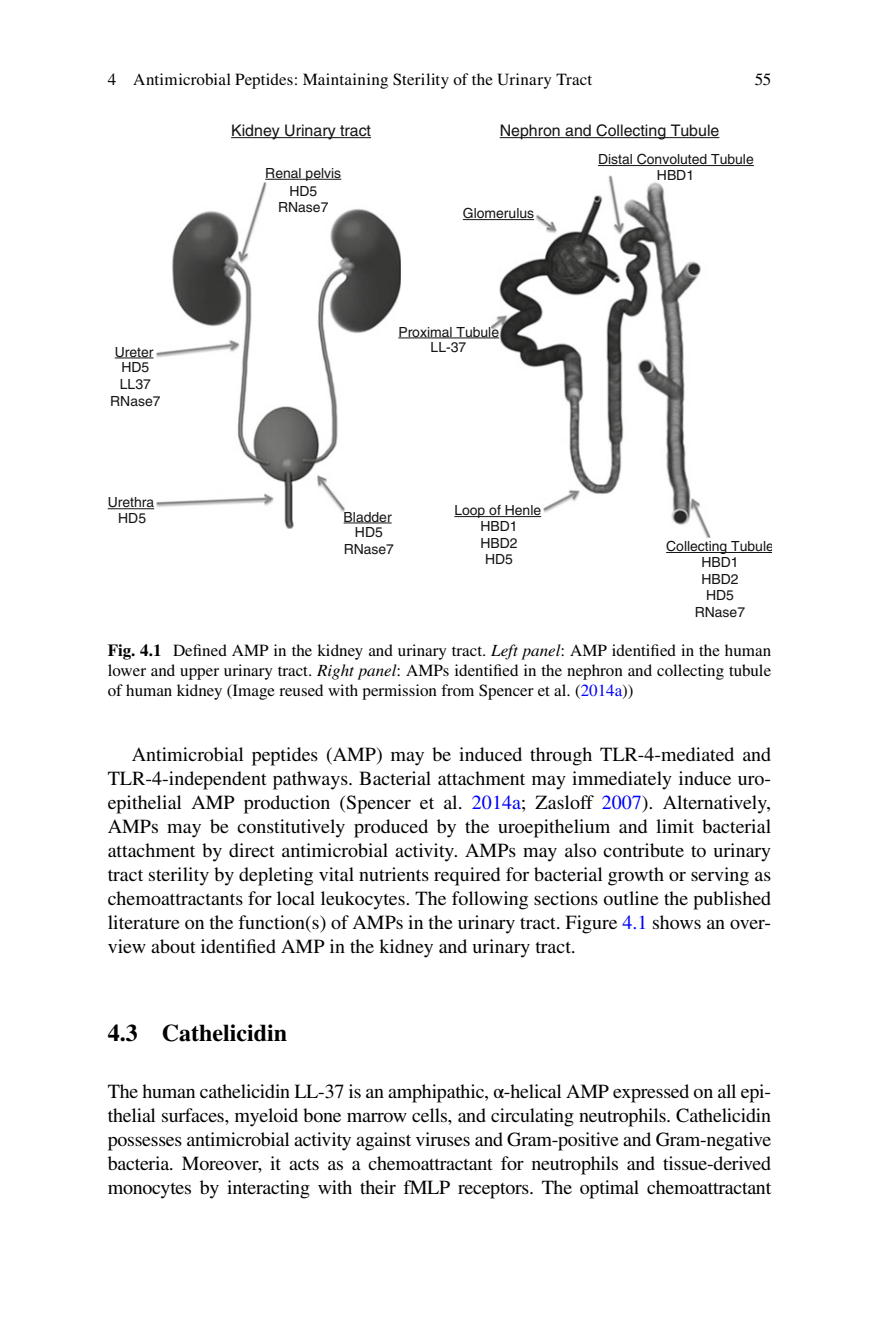
<style>
.page{position:relative;width:879px;height:1333px;background:#fff}
.page>*{position:absolute;margin:0;border:0;box-sizing:border-box;transform-origin:0 0}
.t1{font:700 24px "Pynxqq Times";color:#000}
.t2{font:20px/24px "Qtmjsf Times";letter-spacing:-.015em;color:#000;text-align:justify}
.t3{font:17px/20px "Qtmjsf Times";color:#000;text-align:justify}
.t4{font:16px "Nsbpfn Helvetica";color:#131413}
.t5{font:14px/16.4px "Nsbpfn Helvetica";color:#131413;text-align:center}
.s1{font-family:"Pynxqq Times";font-weight:700}
.s2{font-family:"Gpvqwj Times";font-style:italic}
.s3{color:#0000fa}
.s4{font-family:"Hmpmhj STIX General"}
</style>
<div class="page">
<img style="left:156px;top:182px;width:245px;height:347px">
<img style="left:492px;top:176px;width:218px;height:361px">
<hr style="left:231px;top:137px;width:140px;height:1px;background:#131413">
<hr style="left:500px;top:137px;width:219px;height:1px;background:#131413">
<hr style="left:265px;top:179px;width:76px;height:1px;background:#131413">
<hr style="left:463px;top:219px;width:71px;height:1px;background:#131413">
<hr style="left:598px;top:165px;width:156px;height:1px;background:#131413">
<hr style="left:398px;top:337px;width:101px;height:1px;background:#131413">
<hr style="left:115px;top:357px;width:38px;height:1px;background:#131413">
<hr style="left:108px;top:508px;width:46px;height:1px;background:#131413">
<hr style="left:344px;top:522px;width:48px;height:1px;background:#131413">
<hr style="left:454px;top:516px;width:87px;height:1px;background:#131413">
<hr style="left:666px;top:552px;width:105px;height:1px;background:#131413">
<p class="t3" style="left:108px;top:71px;width:486px">4 Antimicrobial Peptides: Maintaining Sterility of the Urinary Tract</p>
<p class="t3" style="left:755px;top:71px;width:18px">55</p>
<p class="t4" style="left:231px;top:124px;width:141px">Kidney Urinary tract</p>
<p class="t4" style="left:500px;top:124px;width:221px">Nephron and Collecting Tubule</p>
<p class="t5" style="left:265px;top:166px;width:77px">Renal pelvis</p>
<p class="t5" style="left:463px;top:206px;width:73px">Glomerulus</p>
<p class="t5" style="left:598px;top:153px;width:157px;line-height:15.6px">Distal Convoluted Tubule<br>HBD1</p>
<p class="t5" style="left:278px;top:184px;width:52px">HD5<br>RNase7</p>
<p class="t5" style="left:398px;top:325px;width:102px">Proximal Tubule</p>
<p class="t5" style="left:115px;top:345px;width:40px">Ureter</p>
<p class="t5" style="left:431px;top:340px;width:37px">LL-37</p>
<p class="t5" style="left:110px;top:360px;width:52px">HD5<br>LL37<br>RNase7</p>
<p class="t5" style="left:108px;top:496px;width:48px;line-height:15.6px">Urethra<br>HD5</p>
<p class="t5" style="left:344px;top:510px;width:52px">Bladder<br>HD5<br>RNase7</p>
<p class="t5" style="left:454px;top:503px;width:88px">Loop of Henle<br>HBD1<br>HBD2<br>HD5</p>
<p class="t5" style="left:666px;top:539px;width:109px">Collecting Tubule<br>HBD1<br>HBD2<br>HD5<br>RNase7</p>
<p class="t3" style="left:108px;top:641px;width:665px"><span class="s1">Fig. 4.1</span> Defined AMP in the kidney and urinary tract. <span class="s2">Left panel</span> : AMP identified in the human lower and upper urinary tract. <span class="s2">Right panel</span> : AMPs identified in the nephron and collecting tubule of human kidney (Image reused with permission from Spencer et al. ( <span class="s3">2014a</span> ))</p>
<p class="t2" style="left:108px;top:744px;width:665px;text-indent:24px">Antimicrobial peptides (AMP) may be induced through TLR-4-mediated and TLR-4-independent pathways. Bacterial attachment may immediately induce uro&shy;epithelial AMP production (Spencer et al. <span class="s3">2014a</span> ; Zasloff <span class="s3">2007</span> ). Alternatively, AMPs may be constitutively produced by the uroepithelium and limit bacterial attachment by direct antimicrobial activity. AMPs may also contribute to urinary tract sterility by depleting vital nutrients required for bacterial growth or serving as chemoattractants for local leukocytes. The following sections outline the published literature on the function(s) of AMPs in the urinary tract. Figure <span class="s3">4.1</span> shows an over&shy;view about identified AMP in the kidney and urinary tract.</p>
<p class="t1" style="left:108px;top:1024px;width:181px">4.3 Cathelicidin</p>
<p class="t2" style="left:108px;top:1080px;width:665px">The human cathelicidin LL-37 is an amphipathic, <span class="s4">α</span>-helical AMP expressed on all epi&shy;thelial surfaces, myeloid bone marrow cells, and circulating neutrophils. Cathelicidin possesses antimicrobial activity against viruses and Gram-positive and Gram-negative bacteria. Moreover, it acts as a chemoattractant for neutrophils and tissue-derived monocytes by interacting with their fMLP receptors. The optimal chemoattractant</p>
</div>
